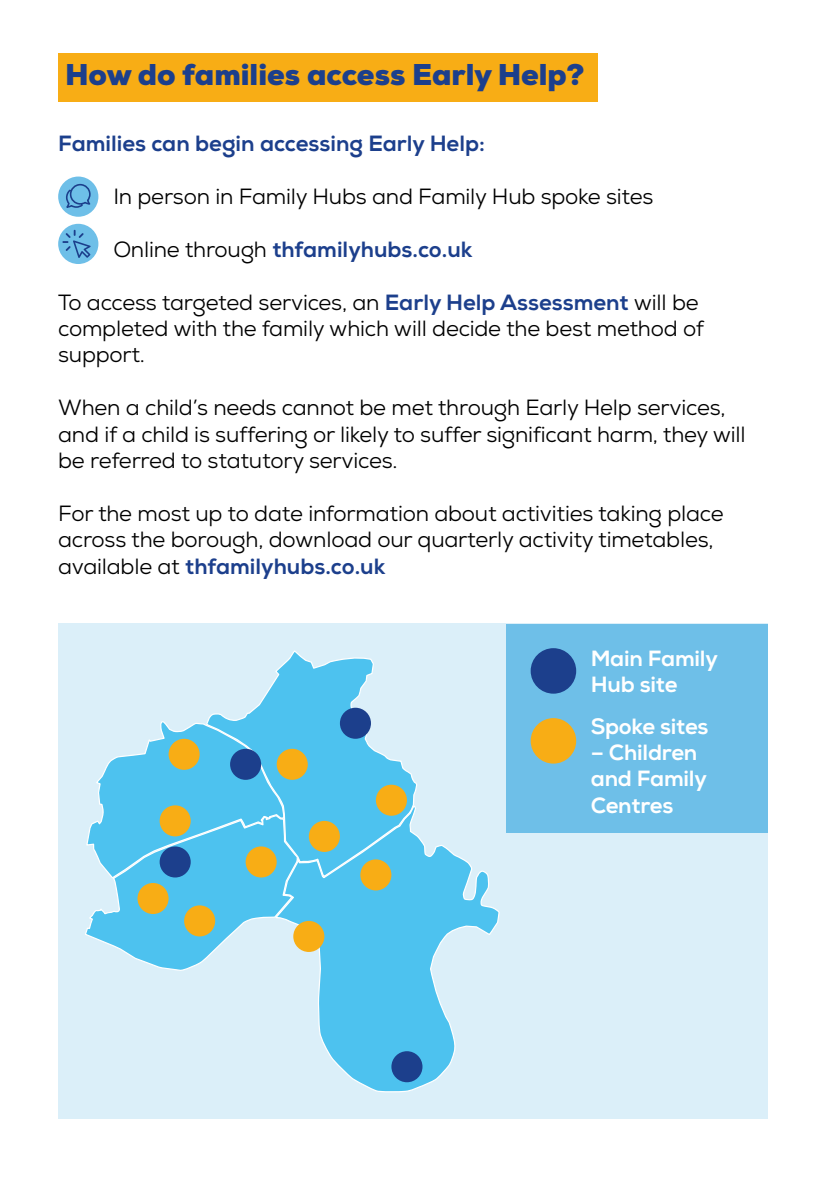
<style>
.page{position:relative;width:840px;height:1191px;background:#fff}
.page>*{position:absolute;margin:0;border:0;box-sizing:border-box;transform-origin:0 0}
.t1{font:900 30px "Nexa";color:#1c3f8c}
.t2{font:22px/26.4px "Nexa";letter-spacing:-.01em;color:#000}
.t3{font:800 22px "Nexa";color:#1c3f8c}
.t4{font:800 22px/26.4px "Nexa";letter-spacing:-.01em;color:#fff}
.s1{font-weight:400;color:#000}
.s2{font-weight:800;color:#1c3f8c}
</style>
<div class="page">
<div style="left:58px;top:624px;width:709px;height:495px;background:#dbeff9"></div>
<div style="left:506px;top:624px;width:261px;height:208px;background:#6ebfe8"></div>
<div style="left:58px;top:53px;width:539px;height:49px;background:#f8ad15"></div>
<div style="left:58px;top:176px;width:40px;height:41px;background:#6ebfe8;border-radius:50%"></div>
<div style="left:58px;top:224px;width:40px;height:40px;background:#6ebfe8;border-radius:50%"></div>
<svg style="left:207px;top:650px;width:210px;height:156px"></svg>
<svg style="left:85px;top:721px;width:213px;height:250px"></svg>
<svg style="left:274px;top:806px;width:226px;height:287px"></svg>
<div style="left:530px;top:648px;width:46px;height:45px;background:#1c3f8c;border-radius:50%"></div>
<div style="left:530px;top:718px;width:46px;height:45px;background:#f8ad15;border-radius:50%"></div>
<div style="left:375px;top:784px;width:32px;height:31px;background:#f8ad15;border-radius:50%"></div>
<div style="left:360px;top:859px;width:31px;height:31px;background:#f8ad15;border-radius:50%"></div>
<div style="left:308px;top:821px;width:32px;height:31px;background:#f8ad15;border-radius:50%"></div>
<div style="left:276px;top:749px;width:31px;height:31px;background:#f8ad15;border-radius:50%"></div>
<div style="left:168px;top:739px;width:31px;height:31px;background:#f8ad15;border-radius:50%"></div>
<div style="left:159px;top:805px;width:32px;height:31px;background:#f8ad15;border-radius:50%"></div>
<div style="left:137px;top:883px;width:31px;height:31px;background:#f8ad15;border-radius:50%"></div>
<div style="left:184px;top:905px;width:31px;height:31px;background:#f8ad15;border-radius:50%"></div>
<div style="left:245px;top:846px;width:31px;height:31px;background:#f8ad15;border-radius:50%"></div>
<div style="left:293px;top:921px;width:31px;height:31px;background:#f8ad15;border-radius:50%"></div>
<div style="left:391px;top:1051px;width:31px;height:31px;background:#1c3f8c;border-radius:50%"></div>
<div style="left:230px;top:749px;width:31px;height:31px;background:#1c3f8c;border-radius:50%"></div>
<div style="left:340px;top:707px;width:31px;height:32px;background:#1c3f8c;border-radius:50%"></div>
<div style="left:159px;top:846px;width:32px;height:31px;background:#1c3f8c;border-radius:50%"></div>
<svg style="left:62px;top:230px;width:29px;height:28px"></svg>
<svg style="left:66px;top:183px;width:25px;height:25px"></svg>
<p class="t1" style="left:65px;top:55px;width:520px">How do families access Early Help?</p>
<p class="t3" style="left:58px;top:130px;width:428px">Families can begin accessing Early Help:</p>
<p class="t2" style="left:113px;top:183px;width:541px">In person in Family Hubs and Family Hub spoke sites</p>
<p class="t3" style="left:113px;top:236px;width:360px"><span class="s1">Online through</span> thfamilyhubs.co.uk</p>
<p class="t2" style="left:58px;top:289px;width:647px">To access targeted services, an <span class="s2">Early Help Assessment</span> will be completed with the family which will decide the best method of support.</p>
<p class="t2" style="left:58px;top:394px;width:688px">When a child’s needs cannot be met through Early Help services, and if a child is suffering or likely to suffer significant harm, they will be referred to statutory services.</p>
<p class="t2" style="left:58px;top:500px;width:666px">For the most up to date information about activities taking place across the borough, download our quarterly activity timetables, available at <span class="s2">thfamilyhubs.co.uk</span></p>
<p class="t4" style="left:590px;top:645px;width:128px">Main Family<br>Hub site</p>
<p class="t4" style="left:590px;top:713px;width:119px">Spoke sites</p>
<p class="t4" style="left:590px;top:739px;width:117px">– Children and Family<br>Centres</p>
</div>
